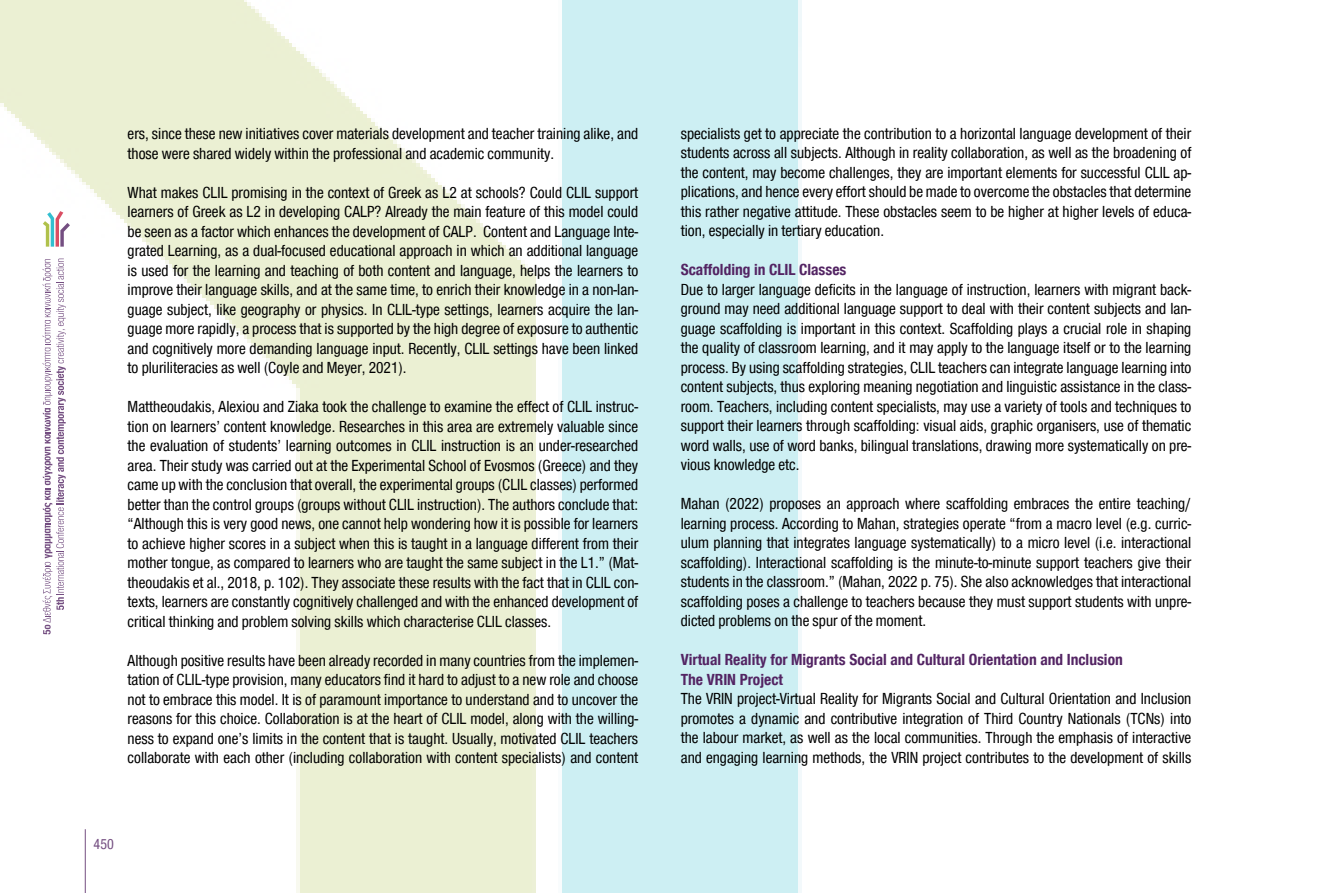
<style>
.page{position:relative;width:1319px;height:893px;background:#fff}
.page>*{position:absolute;margin:0;border:0;box-sizing:border-box;transform-origin:0 0}
.t1{font:16.5px/19.5px "CF Helvetica Cond";color:#000;text-align:justify}
.t2{font:700 16.5px/19.5px "CF Helvetica Cond";color:#532463}
.t3{font:15px "CF Helvetica Cond";color:#532463}
</style>
<div class="page">
<img style="left:0;top:0;width:802px;height:893px">
<p class="t1" style="left:128px;top:123px;width:512px;line-height:20.1px">ers, since these new initiatives cover materials development and teacher training alike, and those were shared widely within the professional and academic community.</p>
<p class="t1" style="left:128px;top:182px;width:512px">What makes CLIL promising in the context of Greek as L2 at schools? Could CLIL support learners of Greek as L2 in developing CALP? Already the main feature of this model could be seen as a factor which enhances the development of CALP. Content and Language Inte&shy;grated Learning, as a dual-focused educational approach in which an additional language is used for the learning and teaching of both content and language, helps the learners to improve their language skills, and at the same time, to enrich their knowledge in a non-lan&shy;guage subject, like geography or physics. In CLIL-type settings, learners acquire the lan&shy;guage more rapidly, a process that is supported by the high degree of exposure to authentic and cognitively more demanding language input. Recently, CLIL settings have been linked to pluriliteracies as well (Coyle and Meyer, 2021).</p>
<p class="t1" style="left:128px;top:397px;width:512px">Mattheoudakis, Alexiou and Ziaka took the challenge to examine the effect of CLIL instruc&shy;tion on learners’ content knowledge. Researches in this area are extremely valuable since the evaluation of students’ learning outcomes in CLIL instruction is an under-researched area. Their study was carried out at the Experimental School of Evosmos (Greece) and they came up with the conclusion that overall, the experimental groups (CLIL classes) performed better than the control groups (groups without CLIL instruction). The authors conclude that: “Although this is very good news, one cannot help wondering how it is possible for learners to achieve higher scores in a subject when this is taught in a language different from their mother tongue, as compared to learners who are taught the same subject in the L1.” (Mat&shy;theoudakis et al., 2018, p. 102). They associate these results with the fact that in CLIL con&shy;texts, learners are constantly cognitively challenged and with the enhanced development of critical thinking and problem solving skills which characterise CLIL classes.</p>
<p class="t1" style="left:128px;top:650px;width:512px">Although positive results have been already recorded in many countries from the implemen&shy;tation of CLIL-type provision, many educators find it hard to adjust to a new role and choose not to embrace this model. It is of paramount importance to understand and to uncover the reasons for this choice. Collaboration is at the heart of CLIL model, along with the willing&shy;ness to expand one’s limits in the content that is taught. Usually, motivated CLIL teachers collaborate with each other (including collaboration with content specialists) and content</p>
<p class="t3" style="left:94px;top:836px;width:22px">450</p>
<p class="t1" style="left:680px;top:123px;width:512px">specialists get to appreciate the contribution to a horizontal language development of their students across all subjects. Although in reality collaboration, as well as the broadening of the content, may become challenges, they are important elements for successful CLIL ap&shy;plications, and hence every effort should be made to overcome the obstacles that determine this rather negative attitude. These obstacles seem to be higher at higher levels of educa&shy;tion, especially in tertiary education.</p>
<p class="t2" style="left:680px;top:260px;width:167px">Scaffolding in CLIL Classes</p>
<p class="t1" style="left:680px;top:279px;width:512px">Due to larger language deficits in the language of instruction, learners with migrant back&shy;ground may need additional language support to deal with their content subjects and lan&shy;guage scaffolding is important in this context. Scaffolding plays a crucial role in shaping the quality of classroom learning, and it may apply to the language itself or to the learning process. By using scaffolding strategies, CLIL teachers can integrate language learning into content subjects, thus exploring meaning negotiation and linguistic assistance in the class&shy;room. Teachers, including content specialists, may use a variety of tools and techniques to support their learners through scaffolding: visual aids, graphic organisers, use of thematic word walls, use of word banks, bilingual translations, drawing more systematically on pre&shy;vious knowledge etc.</p>
<p class="t1" style="left:680px;top:494px;width:512px">Mahan (2022) proposes an approach where scaffolding embraces the entire teaching/ learning process. According to Mahan, strategies operate “from a macro level (e.g. curric&shy;ulum planning that integrates language systematically) to a micro level (i.e. interactional scaffolding). Interactional scaffolding is the minute-to-minute support teachers give their students in the classroom.” (Mahan, 2022 p. 75). She also acknowledges that interactional scaffolding poses a challenge to teachers because they must support students with unpre&shy;dicted problems on the spur of the moment.</p>
<p class="t2" style="left:680px;top:650px;width:443px">Virtual Reality for Migrants Social and Cultural Orientation and Inclusion<br>The VRIN Project</p>
<p class="t1" style="left:680px;top:689px;width:512px">The VRIN project-Virtual Reality for Migrants Social and Cultural Orientation and Inclusion promotes a dynamic and contributive integration of Third Country Nationals (TCNs) into the labour market, as well as the local communities. Through the emphasis of interactive and engaging learning methods, the VRIN project contributes to the development of skills</p>
</div>
